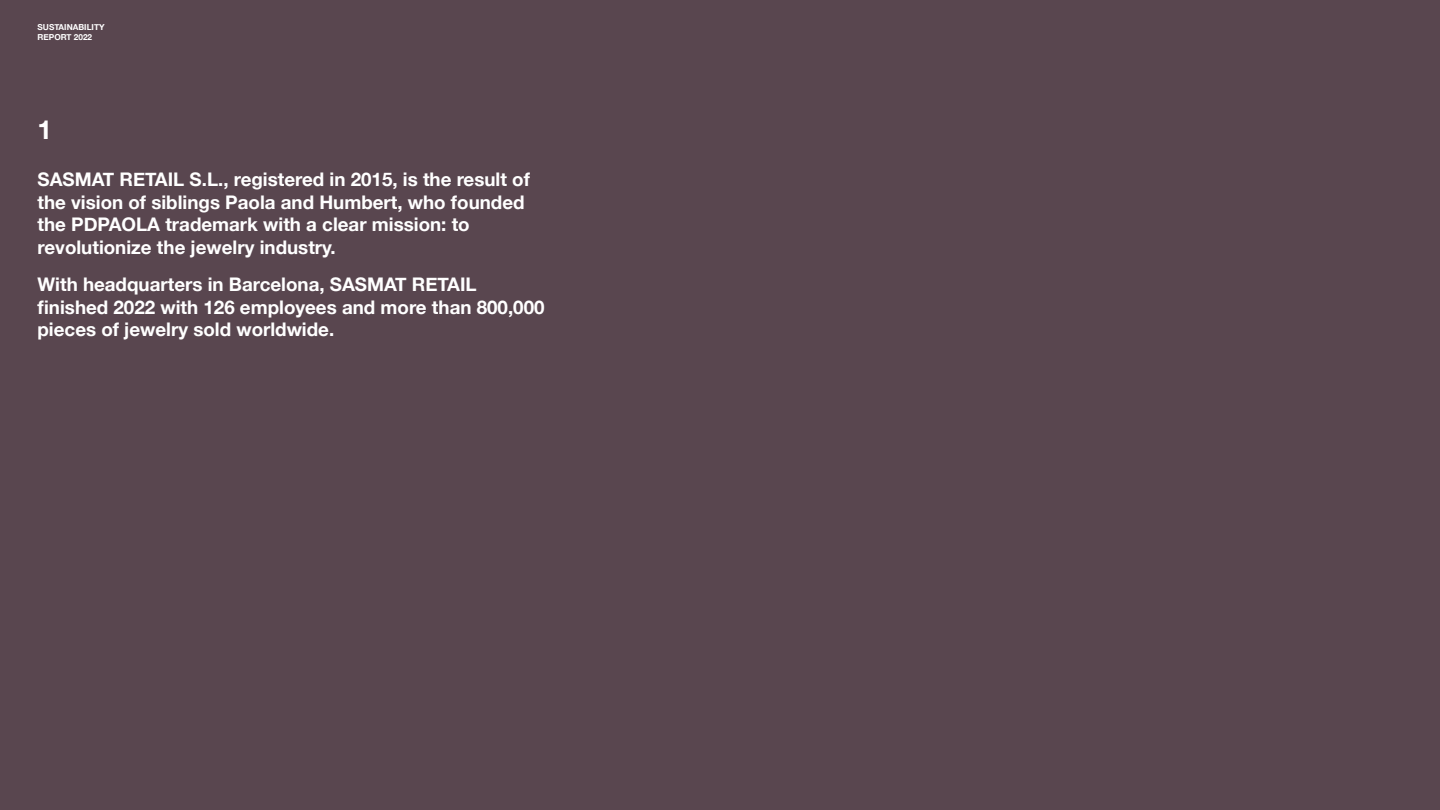
<style>
.page{position:relative;width:1440px;height:810px;background:#59464f}
.page>*{position:absolute;margin:0;border:0;box-sizing:border-box;transform-origin:0 0}
.t1{font:700 26.25px "Helvetica Neue";color:#fff}
.t2{font:700 18.75px/22.5px "Helvetica Neue";color:#fff}
.t3{font:700 8.25px/9.9px "Helvetica Neue";color:#fff}
</style>
<div class="page">
<p class="t3" style="left:38px;top:22px;width:69px">SUSTAINABILITY<br>REPORT 2022</p>
<h1 class="t1" style="left:38px;top:109px;width:16px">1</h1>
<p class="t2" style="left:38px;top:169px;width:494px">SASMAT RETAIL S.L., registered in 2015, is the result of the vision of siblings Paola and Humbert, who founded the PDPAOLA trademark with a clear mission: to revolutionize the jewelry industry.</p>
<p class="t2" style="left:38px;top:274px;width:508px">With headquarters in Barcelona, SASMAT RETAIL finished 2022 with 126 employees and more than 800,000 pieces of jewelry sold worldwide.</p>
</div>
